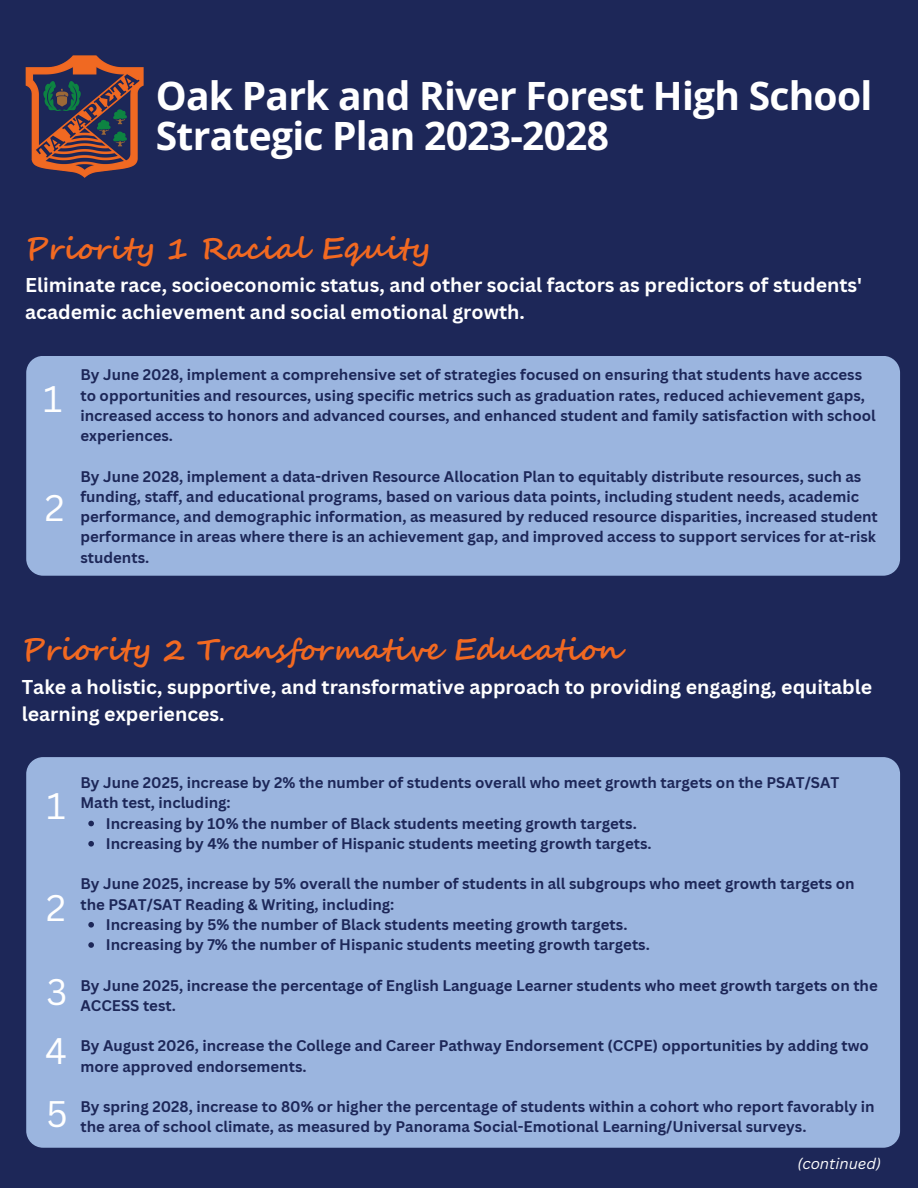
<style>
.page{position:relative;width:918px;height:1188px;background:#1d2758}
.page>*{position:absolute;margin:0;border:0;box-sizing:border-box;transform-origin:0 0}
.t1{font:700 39px/40.5px "Open Sans";letter-spacing:-.02em;color:#fff}
.t2{font:36px "Canva Sans";color:#fff}
.t3{font:700 30px "Segoe Script";color:#f26921}
.t4{font:700 19.5px/27px "Canva Sans";color:#fff}
.t5{font:700 15px/20.2px "Canva Sans";color:#1d2758}
.t6{font:italic 15px "Canva Sans";color:#fff}
</style>
<div class="page">
<img style="left:25px;top:55px;width:119px;height:123px">
<div style="left:26px;top:356px;width:874px;height:220px;background:#9bb5df;border-radius:17px"></div>
<div style="left:26px;top:757px;width:874px;height:391px;background:#9bb5df;border-radius:17px"></div>
<svg style="left:88px;top:821px;width:6px;height:5px"></svg>
<svg style="left:88px;top:841px;width:6px;height:6px"></svg>
<svg style="left:88px;top:922px;width:6px;height:6px"></svg>
<svg style="left:88px;top:942px;width:6px;height:6px"></svg>
<h1 class="t1" style="left:156px;top:74px;width:718px">Oak Park and River Forest High School<br>Strategic Plan 2023-2028</h1>
<p class="t3" style="left:25px;top:226px;width:406px">Priority 1 Racial Equity</p>
<p class="t4" style="left:25px;top:271px;width:838px">Eliminate race, socioeconomic status, and other social factors as predictors of students' academic achievement and social emotional growth.</p>
<h3 class="t2" style="left:43px;top:374px;width:21px">1</h3>
<p class="t2" style="left:45px;top:482px;width:21px">2</p>
<h3 class="t5" style="left:80px;top:364px;width:797px">By June 2028, implement a comprehensive set of strategies focused on ensuring that students have access to opportunities and resources, using specific metrics such as graduation rates, reduced achievement gaps, increased access to honors and advanced courses, and enhanced student and family satisfaction with school experiences.</h3>
<p class="t5" style="left:80px;top:466px;width:799px">By June 2028, implement a data-driven Resource Allocation Plan to equitably distribute resources, such as funding, staff, and educational programs, based on various data points, including student needs, academic performance, and demographic information, as measured by reduced resource disparities, increased student performance in areas where there is an achievement gap, and improved access to support services for at-risk students.</p>
<h2 class="t3" style="left:22px;top:627px;width:601px">Priority 2 Transformative Education</h2>
<h2 class="t4" style="left:22px;top:673px;width:852px">Take a holistic, supportive, and transformative approach to providing engaging, equitable learning experiences.</h2>
<h3 class="t2" style="left:46px;top:780px;width:21px">1</h3>
<p class="t2" style="left:46px;top:882px;width:21px">2</p>
<p class="t2" style="left:47px;top:967px;width:22px">3</p>
<p class="t2" style="left:45px;top:1025px;width:23px">4</p>
<p class="t2" style="left:46px;top:1088px;width:23px">5</p>
<h2 class="t5" style="left:80px;top:772px;width:760px">By June 2025, increase by 2% the number of students overall who meet growth targets on the PSAT/SAT<br>Math test, including:</h2>
<h3 class="t5" style="left:106px;top:813px;width:532px">Increasing by 10% the number of Black students meeting growth targets.</h3>
<p class="t5" style="left:106px;top:833px;width:547px">Increasing by 4% the number of Hispanic students meeting growth targets.</p>
<p class="t5" style="left:80px;top:873px;width:776px">By June 2025, increase by 5% overall the number of students in all subgroups who meet growth targets on the PSAT/SAT Reading &amp; Writing, including:</p>
<h3 class="t5" style="left:106px;top:914px;width:523px">Increasing by 5% the number of Black students meeting growth targets.</h3>
<p class="t5" style="left:106px;top:934px;width:545px">Increasing by 7% the number of Hispanic students meeting growth targets.</p>
<p class="t5" style="left:80px;top:975px;width:799px">By June 2025, increase the percentage of English Language Learner students who meet growth targets on the<br>ACCESS test.</p>
<h3 class="t5" style="left:80px;top:1035px;width:790px">By August 2026, increase the College and Career Pathway Endorsement (CCPE) opportunities by adding two more approved endorsements.</h3>
<h3 class="t5" style="left:80px;top:1096px;width:796px">By spring 2028, increase to 80% or higher the percentage of students within a cohort who report favorably in the area of school climate, as measured by Panorama Social-Emotional Learning/Universal surveys.</h3>
<p class="t6" style="left:798px;top:1153px;width:85px">(continued)</p>
</div>
